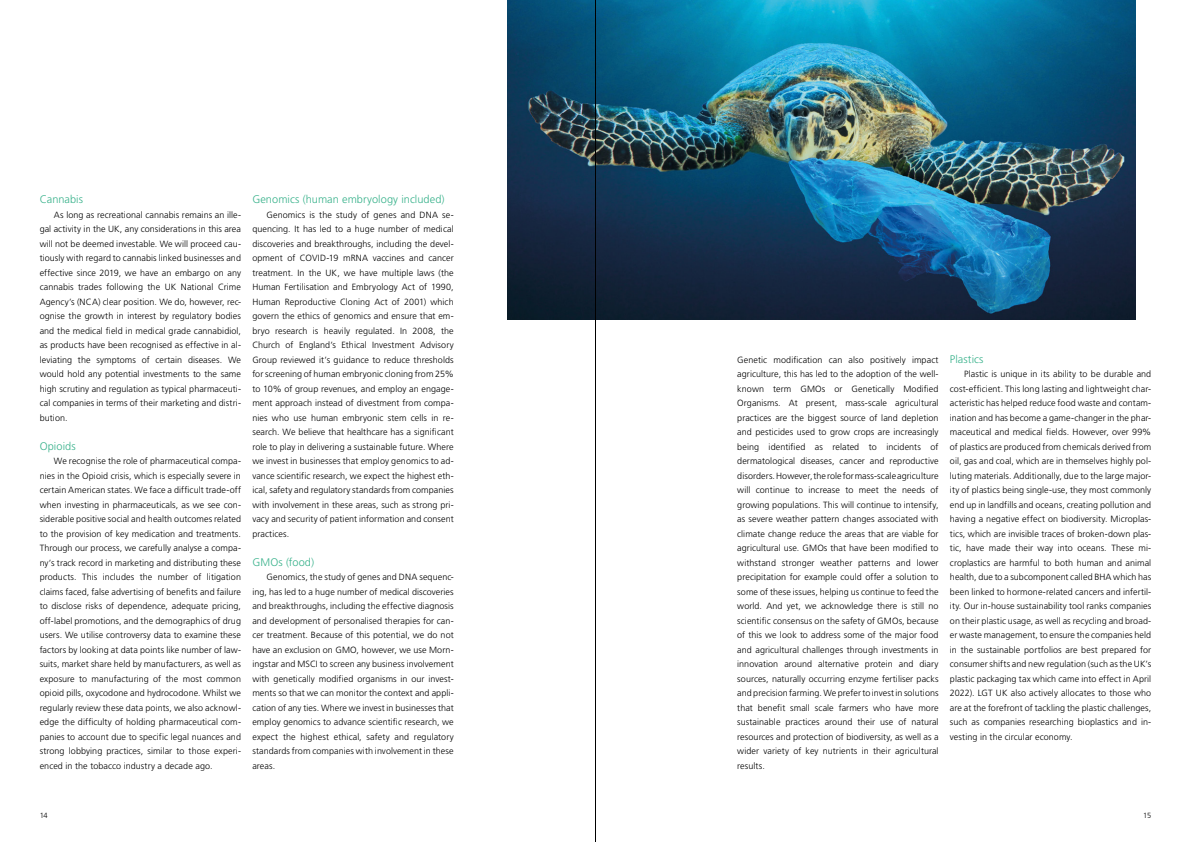
<style>
.page{position:relative;width:1191px;height:842px;background:#fff}
.page>*{position:absolute;margin:0;border:0;box-sizing:border-box;transform-origin:0 0}
.t1{font:300 11px "Frutiger LT Std";letter-spacing:.005em;color:#37b18a}
.t2{font:300 9px/14.5px "Frutiger LT Std";letter-spacing:.01em;color:#000;text-align:justify}
.t3{font:300 7.5px "Frutiger LT Std";color:#000}
</style>
<div class="page">
<img style="left:507px;top:0;width:628px;height:319px">
<hr style="left:595px;top:0;width:1px;height:842px;background:#000">
<p class="t1" style="left:40px;top:193px;width:45px">Cannabis</p>
<p class="t2" style="left:40px;top:207px;width:203px;text-indent:14px">As long as recreational cannabis remains an ille&shy;gal activity in the UK, any considerations in this area will not be deemed investable. We will proceed cau&shy;tiously with regard to cannabis linked businesses and effective since 2019, we have an embargo on any cannabis trades following the UK National Crime Agency’s (NCA) clear position. We do, however, rec&shy;ognise the growth in interest by regulatory bodies and the medical field in medical grade cannabidiol, as products have been recognised as effective in al&shy;leviating the symptoms of certain diseases. We would hold any potential investments to the same high scrutiny and regulation as typical pharmaceuti&shy;cal companies in terms of their marketing and distri&shy;bution.</p>
<p class="t1" style="left:40px;top:440px;width:37px">Opioids</p>
<p class="t2" style="left:40px;top:454px;width:203px;text-indent:14px">We recognise the role of pharmaceutical compa&shy;nies in the Opioid crisis, which is especially severe in certain American states. We face a difficult trade-off when investing in pharmaceuticals, as we see con&shy;siderable positive social and health outcomes related to the provision of key medication and treatments.<br>Through our process, we carefully analyse a compa&shy;ny’s track record in marketing and distributing these products. This includes the number of litigation claims faced, false advertising of benefits and failure to disclose risks of dependence, adequate pricing, off-label promotions, and the demographics of drug users. We utilise controversy data to examine these factors by looking at data points like number of law&shy;suits, market share held by manufacturers, as well as exposure to manufacturing of the most common opioid pills, oxycodone and hydrocodone. Whilst we regularly review these data points, we also acknowl&shy;edge the difficulty of holding pharmaceutical com&shy;panies to account due to specific legal nuances and strong lobbying practices, similar to those experi&shy;enced in the tobacco industry a decade ago.</p>
<p class="t1" style="left:252px;top:193px;width:194px">Genomics (human embryology included)</p>
<p class="t2" style="left:252px;top:207px;width:203px;text-indent:14px">Genomics is the study of genes and DNA se&shy;quencing. It has led to a huge number of medical discoveries and breakthroughs, including the devel&shy;opment of COVID-19 mRNA vaccines and cancer treatment. In the UK, we have multiple laws (the Human Fertilisation and Embryology Act of 1990, Human Reproductive Cloning Act of 2001) which govern the ethics of genomics and ensure that em&shy;bryo research is heavily regulated. In 2008, the Church of England’s Ethical Investment Advisory Group reviewed it’s guidance to reduce thresholds for screening of human embryonic cloning from 25% to 10% of group revenues, and employ an engage&shy;ment approach instead of divestment from compa&shy;nies who use human embryonic stem cells in re&shy;search. We believe that healthcare has a significant role to play in delivering a sustainable future. Where we invest in businesses that employ genomics to ad&shy;vance scientific research, we expect the highest eth&shy;ical, safety and regulatory standards from companies with involvement in these areas, such as strong pri&shy;vacy and security of patient information and consent practices.</p>
<p class="t1" style="left:252px;top:556px;width:63px">GMOs (food)</p>
<p class="t2" style="left:252px;top:570px;width:203px;text-indent:14px">Genomics, the study of genes and DNA sequenc&shy;ing, has led to a huge number of medical discoveries and breakthroughs, including the effective diagnosis and development of personalised therapies for can&shy;cer treatment. Because of this potential, we do not have an exclusion on GMO, however, we use Morn&shy;ingstar and MSCI to screen any business involvement with genetically modified organisms in our invest&shy;ments so that we can monitor the context and appli&shy;cation of any ties. Where we invest in businesses that employ genomics to advance scientific research, we expect the highest ethical, safety and regulatory standards from companies with involvement in these areas.</p>
<p class="t2" style="left:737px;top:352px;width:203px">Genetic modification can also positively impact agriculture, this has led to the adoption of the well&shy;known term GMOs or Genetically Modified Organisms. At present, mass-scale agricultural practices are the biggest source of land depletion and pesticides used to grow crops are increasingly being identified as related to incidents of dermatological diseases, cancer and reproductive disorders. However, the role for mass-scale agriculture will continue to increase to meet the needs of growing populations. This will continue to intensify, as severe weather pattern changes associated with climate change reduce the areas that are viable for agricultural use. GMOs that have been modified to withstand stronger weather patterns and lower precipitation for example could offer a solution to some of these issues, helping us continue to feed the world. And yet, we acknowledge there is still no scientific consensus on the safety of GMOs, because of this we look to address some of the major food and agricultural challenges through investments in innovation around alternative protein and diary sources, naturally occurring enzyme fertiliser packs and precision farming. We prefer to invest in solutions that benefit small scale farmers who have more sustainable practices around their use of natural resources and protection of biodiversity, as well as a wider variety of key nutrients in their agricultural results.</p>
<p class="t1" style="left:950px;top:353px;width:35px">Plastics</p>
<p class="t2" style="left:950px;top:367px;width:203px;text-indent:14px">Plastic is unique in its ability to be durable and cost-efficient. This long lasting and lightweight char&shy;acteristic has helped reduce food waste and contam&shy;ination and has become a game-changer in the phar&shy;maceutical and medical fields. However, over 99% of plastics are produced from chemicals derived from oil, gas and coal, which are in themselves highly pol&shy;luting materials. Additionally, due to the large major&shy;ity of plastics being single-use, they most commonly end up in landfills and oceans, creating pollution and having a negative effect on biodiversity. Microplas&shy;tics, which are invisible traces of broken-down plas&shy;tic, have made their way into oceans. These mi&shy;croplastics are harmful to both human and animal health, due to a subcomponent called BHA which has been linked to hormone-related cancers and infertil&shy;ity. Our in-house sustainability tool ranks companies on their plastic usage, as well as recycling and broad&shy;er waste management, to ensure the companies held in the sustainable portfolios are best prepared for consumer shifts and new regulation (such as the UK’s plastic packaging tax which came into effect in April 2022). LGT UK also actively allocates to those who are at the forefront of tackling the plastic challenges, such as companies researching bioplastics and in&shy;vesting in the circular economy.</p>
<p class="t3" style="left:40px;top:811px;width:10px">14</p>
<p class="t3" style="left:1143px;top:811px;width:10px">15</p>
</div>
